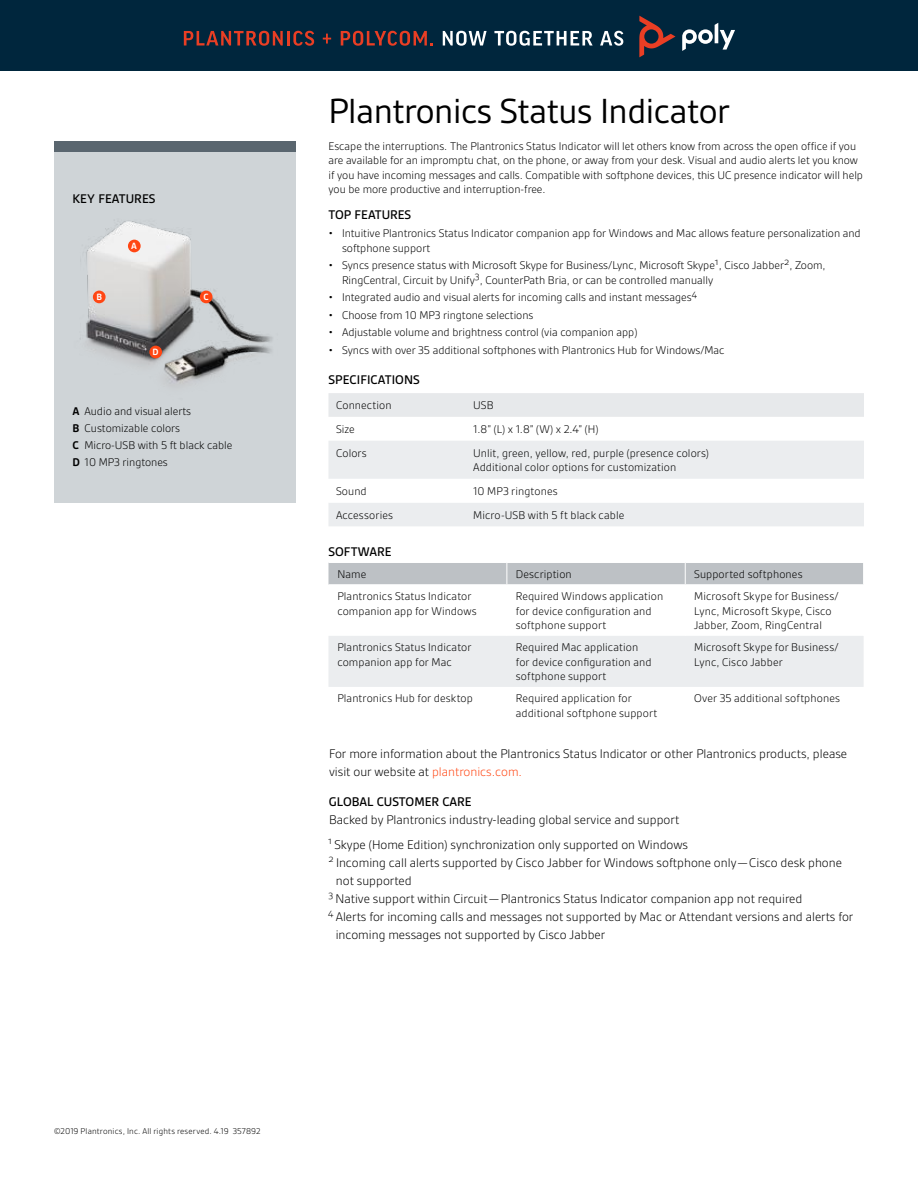
<style>
.page{position:relative;width:918px;height:1188px;background:#fff}
.page>*{position:absolute;margin:0;border:0;box-sizing:border-box;transform-origin:0 0}
.t1{font:37.5px "Gesta";letter-spacing:-.01em;color:#000}
.t2{font:300 13.5px/18px "Gesta";color:#000}
.t3{font:500 13.5px "Gesta";color:#000}
.t4{font:300 12px/14.4px "Gesta";color:#000}
.t5{font:700 9.75px "Gesta";color:#fff}
.t6{font:300 9px "Gesta";letter-spacing:.02em;color:#000}
.s1{font-weight:700}
.s2{color:#ff4613}
</style>
<div class="page">
<div style="left:54px;top:152px;width:242px;height:350px;background:#cfd4d7"></div>
<img style="left:80px;top:221px;width:192px;height:163px">
<div style="left:54px;top:141px;width:242px;height:11px;background:#5a666f"></div>
<div style="left:328px;top:393px;width:536px;height:24px;background:#e7e9eb"></div>
<div style="left:328px;top:441px;width:536px;height:85px;background:#ebedef"></div>
<svg style="left:328px;top:479px;width:536px;height:24px"></svg>
<div style="left:128px;top:240px;width:13px;height:12px;background:#ff4613;border-radius:50%"></div>
<div style="left:149px;top:346px;width:13px;height:12px;background:#ff4613;border-radius:50%"></div>
<div style="left:200px;top:291px;width:12px;height:12px;background:#ff4613;border-radius:50%"></div>
<div style="left:93px;top:291px;width:13px;height:12px;background:#ff4613;border-radius:50%"></div>
<div style="left:328px;top:636px;width:536px;height:51px;background:#ebedef"></div>
<div style="left:328px;top:563px;width:535px;height:22px;background:#bdc1c5"></div>
<div style="left:0;top:0;width:918px;height:70px;background:#00263d"></div>
<svg style="left:184px;top:31px;width:99px;height:15px"></svg>
<hr style="left:287px;top:31px;width:3px;height:15px;background:#e93e24">
<svg style="left:293px;top:31px;width:21px;height:15px"></svg>
<svg style="left:323px;top:34px;width:8px;height:10px"></svg>
<svg style="left:341px;top:31px;width:92px;height:15px"></svg>
<svg style="left:443px;top:31px;width:44px;height:15px"></svg>
<svg style="left:494px;top:31px;width:99px;height:15px"></svg>
<svg style="left:600px;top:31px;width:23px;height:15px"></svg>
<svg style="left:682px;top:23px;width:53px;height:28px"></svg>
<svg style="left:639px;top:16px;width:37px;height:41px"></svg>
<p class="t3" style="left:73px;top:191px;width:84px">KEY FEATURES</p>
<p class="t5" style="left:131px;top:240px;width:7px">A</p>
<p class="t5" style="left:96px;top:291px;width:7px">B</p>
<p class="t5" style="left:203px;top:291px;width:7px">C</p>
<p class="t5" style="left:153px;top:346px;width:8px">D</p>
<p class="t4" style="left:73px;top:403px;width:161px;line-height:17px"><span class="s1">A</span> Audio and visual alerts<br><span class="s1">B</span> Customizable colors<br><span class="s1">C</span> Micro-USB with 5 ft black cable<br><span class="s1">D</span> 10 MP3 ringtones</p>
<h1 class="t1" style="left:328px;top:90px;width:403px">Plantronics Status Indicator</h1>
<p class="t4" style="left:328px;top:139px;width:536px">Escape the interruptions. The Plantronics Status Indicator will let others know from across the open office if you are available for an impromptu chat, on the phone, or away from your desk. Visual and audio alerts let you know if you have incoming messages and calls. Compatible with softphone devices, this UC presence indicator will help you be more productive and interruption-free.</p>
<p class="t3" style="left:328px;top:207px;width:84px">TOP FEATURES</p>
<p class="t4" style="left:342px;top:226px;width:520px;text-indent:-14px">• Intuitive Plantronics Status Indicator companion app for Windows and Mac allows feature personalization and softphone support</p>
<p class="t4" style="left:342px;top:258px;width:485px;text-indent:-14px">• Syncs presence status with Microsoft Skype for Business/Lync, Microsoft Skype<sup>1</sup>, Cisco Jabber<sup>2</sup>, Zoom,<br>RingCentral, Circuit by Unify<sup>3</sup>, CounterPath Bria, or can be controlled manually</p>
<p class="t4" style="left:329px;top:290px;width:370px">• Integrated audio and visual alerts for incoming calls and instant messages<sup>4</sup></p>
<p class="t4" style="left:328px;top:308px;width:206px">• Choose from 10 MP3 ringtone selections</p>
<p class="t4" style="left:328px;top:325px;width:310px">• Adjustable volume and brightness control (via companion app)</p>
<p class="t4" style="left:328px;top:343px;width:397px">• Syncs with over 35 additional softphones with Plantronics Hub for Windows/Mac</p>
<p class="t3" style="left:328px;top:372px;width:93px">SPECIFICATIONS</p>
<p class="t4" style="left:336px;top:398px;width:57px">Connection</p>
<p class="t4" style="left:473px;top:398px;width:22px">USB</p>
<p class="t4" style="left:336px;top:422px;width:20px">Size</p>
<p class="t4" style="left:473px;top:422px;width:127px">1.8” (L) x 1.8” (W) x 2.4” (H)</p>
<p class="t4" style="left:336px;top:446px;width:32px">Colors</p>
<p class="t4" style="left:473px;top:446px;width:237px">Unlit, green, yellow, red, purple (presence colors)<br>Additional color options for customization</p>
<p class="t4" style="left:336px;top:484px;width:32px">Sound</p>
<p class="t4" style="left:473px;top:484px;width:86px">10 MP3 ringtones</p>
<p class="t4" style="left:336px;top:508px;width:59px">Accessories</p>
<p class="t4" style="left:473px;top:508px;width:153px">Micro-USB with 5 ft black cable</p>
<p class="t3" style="left:328px;top:544px;width:65px">SOFTWARE</p>
<p class="t4" style="left:337px;top:567px;width:30px">Name</p>
<p class="t4" style="left:516px;top:567px;width:57px">Description</p>
<p class="t4" style="left:694px;top:567px;width:110px">Supported softphones</p>
<p class="t4" style="left:337px;top:589px;width:141px">Plantronics Status Indicator companion app for Windows</p>
<p class="t4" style="left:516px;top:589px;width:149px">Required Windows application for device configuration and softphone support</p>
<p class="t4" style="left:694px;top:589px;width:146px">Microsoft Skype for Business/<br>Lync, Microsoft Skype, Cisco<br>Jabber, Zoom, RingCentral</p>
<p class="t4" style="left:337px;top:640px;width:136px">Plantronics Status Indicator companion app for Mac</p>
<p class="t4" style="left:516px;top:640px;width:137px">Required Mac application for device configuration and softphone support</p>
<p class="t4" style="left:694px;top:640px;width:146px">Microsoft Skype for Business/<br>Lync, Cisco Jabber</p>
<p class="t4" style="left:337px;top:691px;width:137px">Plantronics Hub for desktop</p>
<p class="t4" style="left:516px;top:691px;width:143px">Required application for additional softphone support</p>
<p class="t4" style="left:694px;top:691px;width:147px">Over 35 additional softphones</p>
<p class="t2" style="left:329px;top:745px;width:520px">For more information about the Plantronics Status Indicator or other Plantronics products, please visit our website at <span class="s2">plantronics.com.</span></p>
<p class="t3" style="left:329px;top:794px;width:144px">GLOBAL CUSTOMER CARE</p>
<p class="t2" style="left:328px;top:807px;width:361px;line-height:24.8px">Backed by Plantronics industry-leading global service and support<br><sup>1</sup> Skype (Home Edition) synchronization only supported on Windows</p>
<p class="t2" style="left:328px;top:853px;width:515px"><sup>2</sup> Incoming call alerts supported by Cisco Jabber for Windows softphone only—Cisco desk phone</p>
<p class="t2" style="left:336px;top:871px;width:77px">not supported</p>
<p class="t2" style="left:329px;top:889px;width:475px"><sup>3</sup> Native support within Circuit—Plantronics Status Indicator companion app not required</p>
<p class="t2" style="left:328px;top:907px;width:527px"><sup>4</sup> Alerts for incoming calls and messages not supported by Mac or Attendant versions and alerts for</p>
<p class="t2" style="left:336px;top:925px;width:271px">incoming messages not supported by Cisco Jabber</p>
<p class="t6" style="left:54px;top:1126px;width:208px">©2019 Plantronics, Inc. All rights reserved. 4.19 357892</p>
</div>
